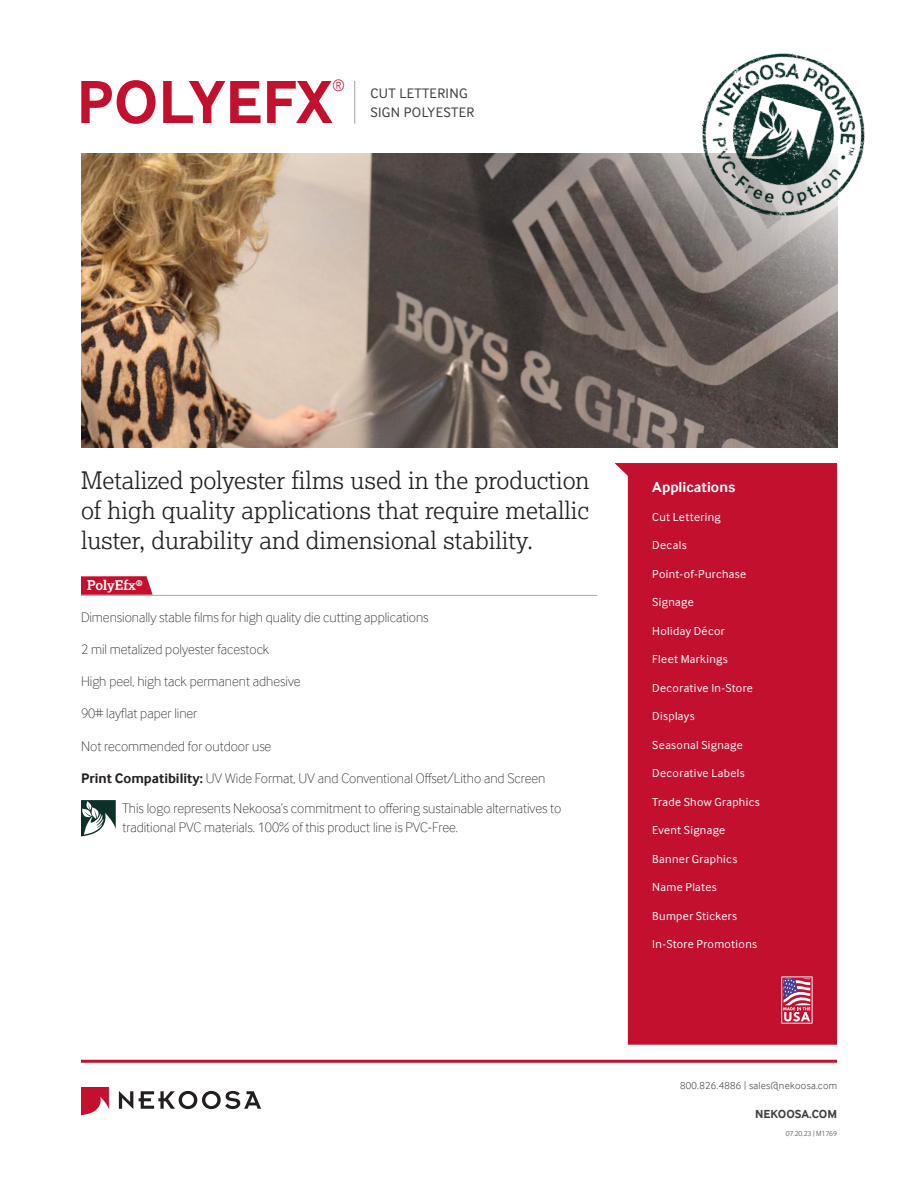
<style>
.page{position:relative;width:918px;height:1188px;background:#fff}
.page>*{position:absolute;margin:0;border:0;box-sizing:border-box;transform-origin:0 0}
.t1{font:700 63px "Inter Face";color:#c3102f}
.t2{font:300 24px/30px "Lexia";color:#231f20;text-align:justify}
.t3{font:300 15.75px "Inter Face";color:#c3102f}
.t4{font:700 15px "Inter Face";color:#fff}
.t5{font:100 14.25px/30px "Inter Face";color:#231f20}
.t6{font:14.25px "Inter Face";letter-spacing:.025em;color:#3e3e3f}
.t7{font:700 13.5px "Lexia";color:#fff}
.t8{font:12px "Inter Face";letter-spacing:.03em;color:#fff}
.t9{font:700 12px "Inter Face";color:#3e3e3f}
.t10{font:300 10.5px "Inter Face";letter-spacing:.03em;color:#3e3e3f}
.t11{font:300 7.5px "Inter Face";color:#3e3e3f}
.s1{font-weight:700}
</style>
<div class="page">
<img style="left:81px;top:154px;width:756px;height:294px">
<div style="left:615px;top:463px;width:222px;height:582px;background:#c3102f"></div>
<svg style="left:81px;top:576px;width:72px;height:19px"></svg>
<hr style="left:81px;top:595px;width:516px;height:1px;background:#b0b1b5">
<hr style="left:81px;top:1060px;width:756px;height:3px;background:#c3102f">
<svg style="left:119px;top:1091px;width:14px;height:18px"></svg>
<svg style="left:139px;top:1091px;width:122px;height:18px"></svg>
<svg style="left:81px;top:1087px;width:28px;height:28px"></svg>
<svg style="left:781px;top:976px;width:32px;height:48px;background:#c9708a"></svg>
<hr style="left:354px;top:81px;width:1px;height:43px;background:#a8a9ad">
<svg style="left:81px;top:800px;width:35px;height:36px"></svg>
<img style="left:684px;top:53px;width:181px;height:182px">
<p class="t3" style="left:333px;top:76px;width:14px">®</p>
<h1 class="t1" style="left:76px;top:66px;width:258px">POLYEFX</h1>
<p class="t6" style="left:370px;top:85px;width:99px">CUT LETTERING</p>
<p class="t6" style="left:370px;top:104px;width:105px">SIGN POLYESTER</p>
<h2 class="t2" style="left:81px;top:465px;width:510px">Metalized polyester films used in the production of high quality applications that require metallic luster, durability and dimensional stability.</h2>
<p class="t7" style="left:87px;top:577px;width:57px">PolyEfx<sup>®</sup></p>
<p class="t5" style="left:81px;top:602px;width:349px">Dimensionally stable films for high quality die cutting applications</p>
<p class="t5" style="left:81px;top:634px;width:190px">2 mil metalized polyester facestock</p>
<p class="t5" style="left:81px;top:666px;width:221px">High peel, high tack permanent adhesive</p>
<p class="t5" style="left:81px;top:698px;width:118px">90# layflat paper liner</p>
<p class="t5" style="left:81px;top:731px;width:192px">Not recommended for outdoor use</p>
<p class="t5" style="left:122px;top:763px;width:440px;text-indent:-41px"><span class="s1">Print Compatibility:</span> UV Wide Format, UV and Conventional Offset/Litho and Screen<br>This logo represents Nekoosa’s commitment to offering sustainable alternatives to</p>
<p class="t5" style="left:122px;top:812px;width:337px">traditional PVC materials. 100% of this product line is PVC-Free.</p>
<p class="t4" style="left:652px;top:479px;width:85px">Applications</p>
<p class="t8" style="left:652px;top:510px;width:70px">Cut Lettering</p>
<p class="t8" style="left:652px;top:539px;width:36px">Decals</p>
<p class="t8" style="left:652px;top:567px;width:95px">Point-of-Purchase</p>
<p class="t8" style="left:652px;top:596px;width:43px">Signage</p>
<p class="t8" style="left:652px;top:624px;width:74px">Holiday Décor</p>
<p class="t8" style="left:652px;top:653px;width:77px">Fleet Markings</p>
<p class="t8" style="left:652px;top:681px;width:102px">Decorative In-Store</p>
<p class="t8" style="left:652px;top:710px;width:44px">Displays</p>
<p class="t8" style="left:652px;top:738px;width:92px">Seasonal Signage</p>
<p class="t8" style="left:652px;top:767px;width:94px">Decorative Labels</p>
<p class="t8" style="left:652px;top:795px;width:109px">Trade Show Graphics</p>
<p class="t8" style="left:652px;top:824px;width:75px">Event Signage</p>
<p class="t8" style="left:652px;top:852px;width:86px">Banner Graphics</p>
<p class="t8" style="left:652px;top:881px;width:66px">Name Plates</p>
<p class="t8" style="left:652px;top:909px;width:86px">Bumper Stickers</p>
<p class="t8" style="left:652px;top:938px;width:106px">In-Store Promotions</p>
<p class="t10" style="left:680px;top:1080px;width:159px">800.826.4886 | sales@nekoosa.com</p>
<p class="t9" style="left:755px;top:1107px;width:83px">NEKOOSA.COM</p>
<p class="t11" style="left:786px;top:1130px;width:53px">07.20.23 | M1769</p>
</div>
